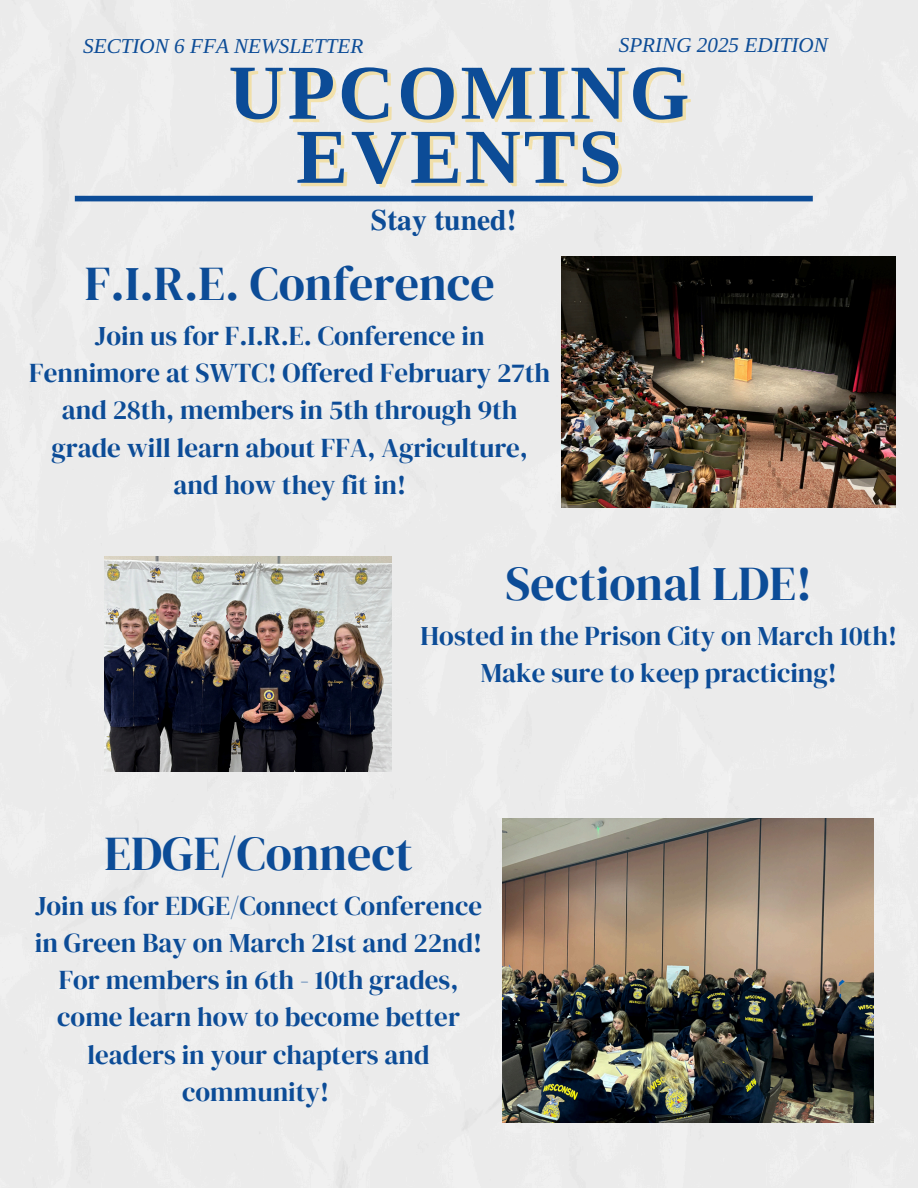
<style>
.page{position:relative;width:918px;height:1188px;background:#ebebeb}
.page>*{position:absolute;margin:0;border:0;box-sizing:border-box;transform-origin:0 0}
.t1{font:700 77.7px "Libra Serif Modern";letter-spacing:.04em;color:#0c4c97}
.t2{font:48px "DM Serif Display";color:#0c4c97}
.t3{font:700 29.7px "Te X Gyre Termes";color:#0c4c97}
.t4{font:27px/37.2px "DM Serif Display";color:#0c4c97;text-align:center}
.t5{font:italic 21.15px "Libra Serif Modern";color:#0c4c97}
</style>
<div class="page">
<div style="left:75px;top:196px;width:738px;height:5px;background:#0c4c97"></div>
<img style="left:562px;top:257px;width:334px;height:251px">
<img style="left:105px;top:556px;width:286px;height:215px">
<img style="left:502px;top:819px;width:371px;height:304px">
<p class="t5" style="left:83px;top:34px;width:282px">SECTION 6 FFA NEWSLETTER</p>
<p class="t5" style="left:619px;top:33px;width:211px">SPRING 2025 EDITION</p>
<p class="t1" style="left:228px;top:48px;width:463px">UPCOMING</p>
<h1 class="t1" style="left:296px;top:112px;width:327px">EVENTS</h1>
<p class="t3" style="left:371px;top:197px;width:147px">Stay tuned!</p>
<h2 class="t2" style="left:85px;top:250px;width:411px">F.I.R.E. Conference</h2>
<h2 class="t4" style="left:29px;top:317px;width:522px">Join us for F.I.R.E. Conference in Fennimore at SWTC! Offered February 27th and 28th, members in 5th through 9th grade will learn about FFA, Agriculture, and how they fit in!</h2>
<h3 class="t2" style="left:506px;top:550px;width:308px">Sectional LDE!</h3>
<h3 class="t4" style="left:421px;top:617px;width:478px">Hosted in the Prison City on March 10th!<br>Make sure to keep practicing!</h3>
<p class="t2" style="left:105px;top:820px;width:310px">EDGE/Connect</p>
<p class="t4" style="left:35px;top:887px;width:449px">Join us for EDGE/Connect Conference in Green Bay on March 21st and 22nd!<br>For members in 6th - 10th grades, come learn how to become better leaders in your chapters and community!</p>
</div>
